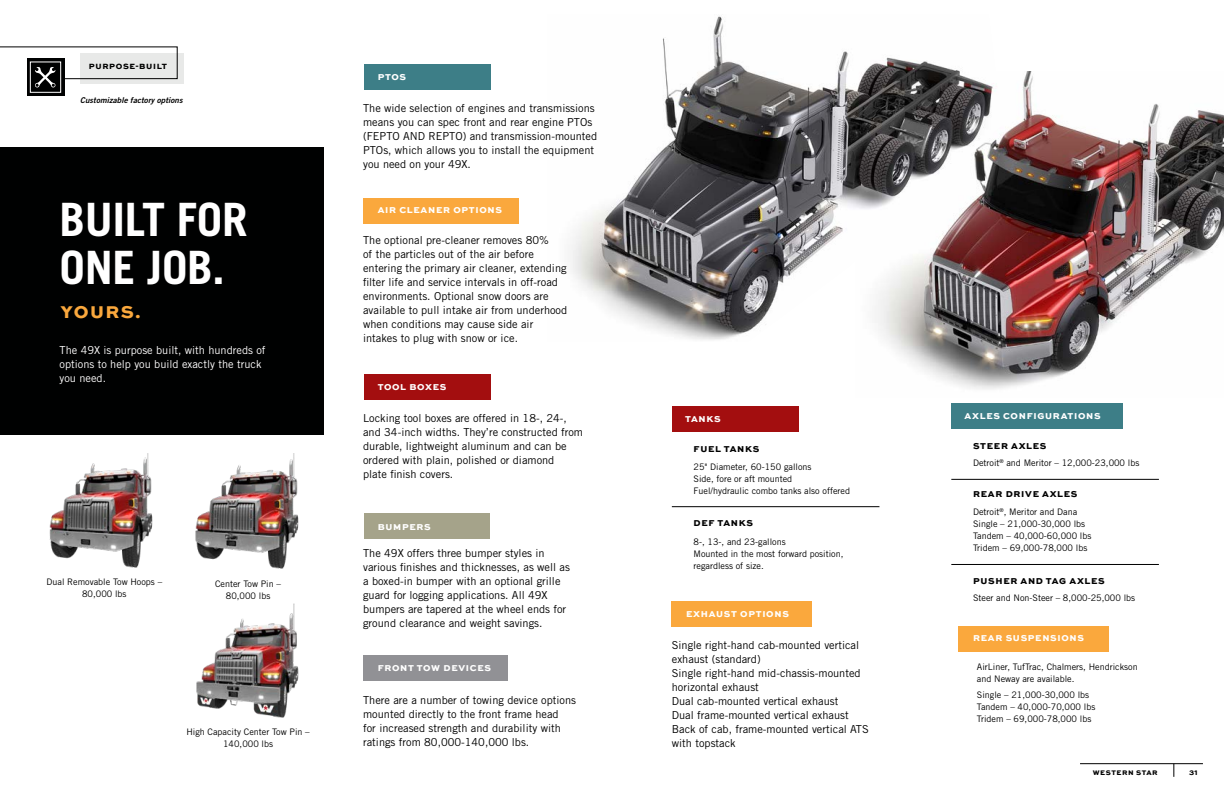
<style>
.page{position:relative;width:1224px;height:792px;background:#fff}
.page>*{position:absolute;margin:0;border:0;box-sizing:border-box;transform-origin:0 0}
.t1{font:700 46px/48px "Trade Gothic";letter-spacing:-.01em;color:#fff}
.t2{font:800 18px "Sweet Sans Pro";letter-spacing:.08em;color:#faa83d}
.t3{font:11px/14px "Trade Gothic";color:#000}
.t4{font:11px/14px "Trade Gothic";color:#fff}
.t5{font:9px/12px "Trade Gothic";color:#000}
.t6{font:800 9px "Sweet Sans Pro";letter-spacing:.08em;color:#fff}
.t7{font:800 9px "Sweet Sans Pro";letter-spacing:.08em;color:#000}
.t8{font:italic 8px "Trade Gothic Bold Two";letter-spacing:.01em;color:#000}
.t9{font:800 8px "Sweet Sans Pro";letter-spacing:.08em;color:#000}
.t10{font:800 7px "Sweet Sans Pro";letter-spacing:.075em;color:#000}
</style>
<div class="page">
<hr style="left:1080px;top:763px;width:123px;height:1px;background:#000">
<svg style="left:1173px;top:764px;width:1px;height:13px"></svg>
<img style="left:889px;top:71px;width:335px;height:318px">
<img style="left:570px;top:16px;width:432px;height:326px">
<div style="left:363px;top:656px;width:145px;height:25px;background:#919195"></div>
<div style="left:959px;top:626px;width:150px;height:25px;background:#faa83d"></div>
<div style="left:364px;top:374px;width:127px;height:26px;background:#a30e0f"></div>
<div style="left:363px;top:198px;width:156px;height:26px;background:#faa83d"></div>
<div style="left:364px;top:64px;width:127px;height:25px;background:#3d7e87"></div>
<div style="left:364px;top:513px;width:125px;height:25px;background:#a5a38a"></div>
<div style="left:0;top:147px;width:324px;height:287px;background:#000101"></div>
<div style="left:80px;top:54px;width:104px;height:30px;background:#e8e9e8"></div>
<div style="left:27px;top:59px;width:37px;height:37px;background:#000101"></div>
<div style="left:30px;top:62px;width:31px;height:31px;border:1px solid #fff"></div>
<svg style="left:0;top:46px;width:178px;height:42px"></svg>
<hr style="left:951px;top:479px;width:208px;height:1px;background:#000">
<hr style="left:951px;top:564px;width:208px;height:1px;background:#000">
<div style="left:951px;top:403px;width:172px;height:25px;background:#3d7e87"></div>
<hr style="left:672px;top:506px;width:207px;height:1px;background:#000">
<div style="left:672px;top:601px;width:140px;height:26px;background:#faa83d"></div>
<div style="left:672px;top:406px;width:126px;height:25px;background:#a30e0f"></div>
<img style="left:49px;top:453px;width:104px;height:114px">
<img style="left:195px;top:453px;width:104px;height:116px">
<img style="left:197px;top:603px;width:102px;height:114px">
<p class="t9" style="left:89px;top:60px;width:80px">PURPOSE-BUILT</p>
<p class="t8" style="left:80px;top:95px;width:104px">Customizable factory options</p>
<h1 class="t1" style="left:60px;top:195px;width:190px">BUILT FOR<br>ONE JOB.</h1>
<h2 class="t2" style="left:61px;top:297px;width:82px">YOURS.</h2>
<p class="t4" style="left:60px;top:343px;width:207px">The 49X is purpose built, with hundreds of options to help you build exactly the truck you need.</p>
<p class="t5" style="left:47px;top:576px;width:117px;text-align:center">Dual Removable Tow Hoops –<br>80,000 lbs</p>
<p class="t5" style="left:215px;top:577px;width:67px;text-align:center">Center Tow Pin –<br>80,000 lbs</p>
<p class="t5" style="left:186px;top:726px;width:125px;text-align:center">High Capacity Center Tow Pin –<br>140,000 lbs</p>
<p class="t6" style="left:378px;top:69px;width:30px">PTOS</p>
<p class="t3" style="left:363px;top:101px;width:236px">The wide selection of engines and transmissions means you can spec front and rear engine PTOs (FEPTO AND REPTO) and transmission-mounted PTOs, which allows you to install the equipment you need on your 49X.</p>
<p class="t6" style="left:378px;top:203px;width:126px">AIR CLEANER OPTIONS</p>
<p class="t3" style="left:363px;top:233px;width:206px">The optional pre-cleaner removes 80%<br>of the particles out of the air before entering the primary air cleaner, extending filter life and service intervals in off-road environments. Optional snow doors are available to pull intake air from underhood when conditions may cause side air intakes to plug with snow or ice.</p>
<p class="t6" style="left:378px;top:380px;width:70px">TOOL BOXES</p>
<p class="t6" style="left:381px;top:380px;width:79px">FRAME HEADS</p>
<p class="t3" style="left:363px;top:411px;width:221px">Locking tool boxes are offered in 18-, 24-, and 34-inch widths. They’re constructed from durable, lightweight aluminum and can be ordered with plain, polished or diamond<br>plate finish covers.</p>
<p class="t6" style="left:378px;top:519px;width:55px">BUMPERS</p>
<p class="t3" style="left:363px;top:546px;width:208px">The 49X offers three bumper styles in various finishes and thicknesses, as well as a boxed-in bumper with an optional grille guard for logging applications. All 49X bumpers are tapered at the wheel ends for ground clearance and weight savings.</p>
<p class="t6" style="left:685px;top:412px;width:37px">TANKS</p>
<p class="t7" style="left:694px;top:441px;width:67px">FUEL TANKS</p>
<p class="t5" style="left:694px;top:461px;width:158px">25" Diameter, 60-150 gallons<br>Side, fore or aft mounted<br>Fuel/hydraulic combo tanks also offered</p>
<p class="t7" style="left:694px;top:516px;width:61px">DEF TANKS</p>
<p class="t5" style="left:694px;top:535px;width:151px">8-, 13-, and 23-gallons<br>Mounted in the most forward position, regardless of size.</p>
<p class="t6" style="left:686px;top:606px;width:104px">EXHAUST OPTIONS</p>
<p class="t6" style="left:965px;top:409px;width:138px">AXLES CONFIGURATIONS</p>
<p class="t7" style="left:973px;top:439px;width:75px">STEER AXLES</p>
<p class="t5" style="left:973px;top:457px;width:168px">Detroit<sup>®</sup> and Meritor – 12,000-23,000 lbs</p>
<p class="t7" style="left:973px;top:487px;width:106px">REAR DRIVE AXLES</p>
<p class="t5" style="left:973px;top:506px;width:120px">Detroit<sup>®</sup>, Meritor and Dana<br>Single – 21,000-30,000 lbs<br>Tandem – 40,000-60,000 lbs<br>Tridem – 69,000-78,000 lbs</p>
<p class="t7" style="left:973px;top:574px;width:133px">PUSHER AND TAG AXLES</p>
<p class="t5" style="left:973px;top:591px;width:164px">Steer and Non-Steer – 8,000-25,000 lbs</p>
<p class="t6" style="left:973px;top:631px;width:112px">REAR SUSPENSIONS</p>
<p class="t3" style="left:672px;top:638px;width:198px">Single right-hand cab-mounted vertical exhaust (standard)<br>Single right-hand mid-chassis-mounted horizontal exhaust<br>Dual cab-mounted vertical exhaust<br>Dual frame-mounted vertical exhaust<br>Back of cab, frame-mounted vertical ATS with topstack</p>
<p class="t6" style="left:378px;top:661px;width:115px">FRONT TOW DEVICES</p>
<p class="t5" style="left:977px;top:661px;width:162px">AirLiner, TufTrac, Chalmers, Hendrickson and Neway are available.</p>
<p class="t5" style="left:977px;top:689px;width:120px">Single – 21,000-30,000 lbs<br>Tandem – 40,000-70,000 lbs<br>Tridem – 69,000-78,000 lbs</p>
<p class="t3" style="left:363px;top:693px;width:214px">There are a number of towing device options mounted directly to the front frame head<br>for increased strength and durability with ratings from 80,000-140,000 lbs.</p>
<p class="t10" style="left:1093px;top:768px;width:66px">WESTERN STAR</p>
<p class="t10" style="left:1189px;top:768px;width:10px">31</p>
</div>
